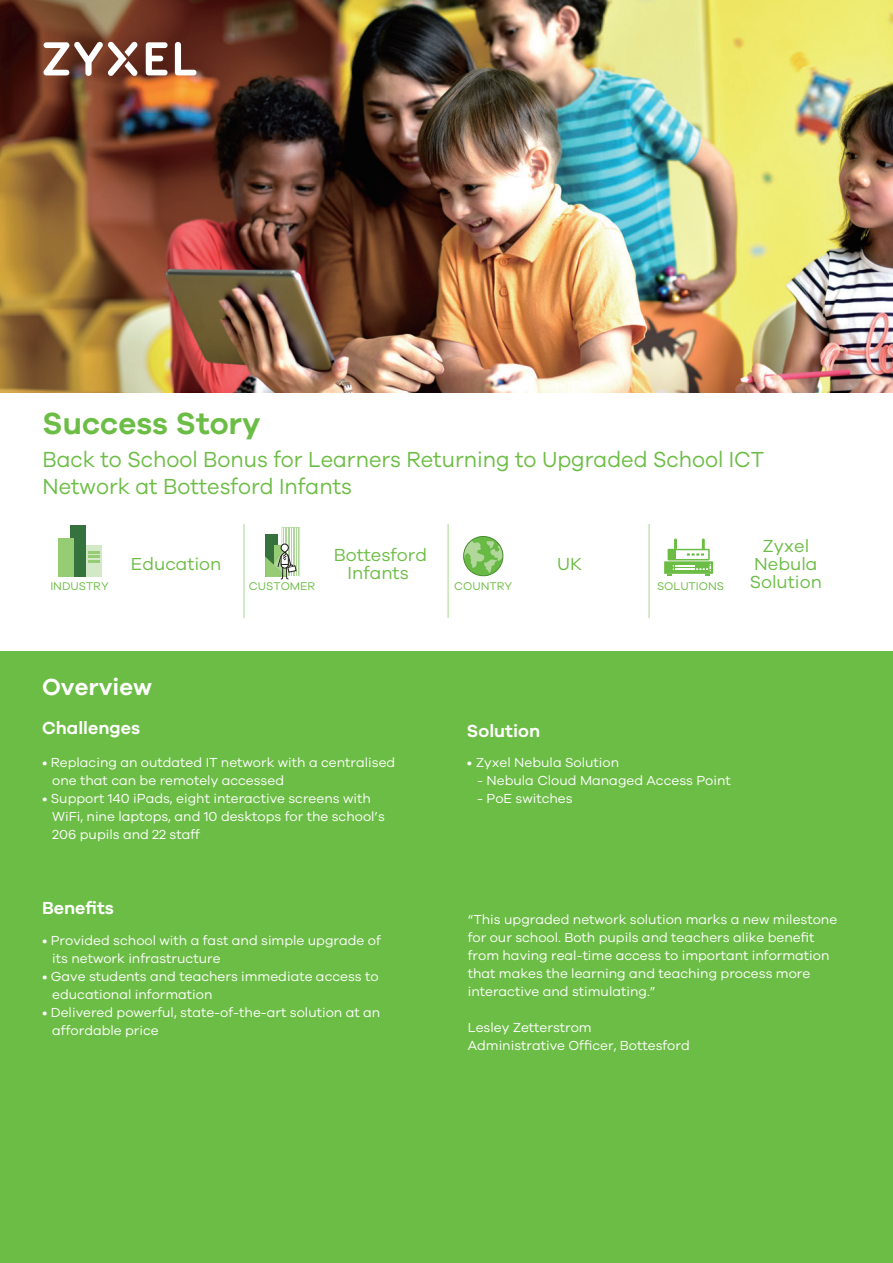
<style>
.page{position:relative;width:893px;height:1263px;background:#fff}
.page>*{position:absolute;margin:0;border:0;box-sizing:border-box;transform-origin:0 0}
.t1{font:600 31.5px "Galano Grotesque";color:#6cbd45}
.t2{font:600 24px "Galano Grotesque";color:#fff}
.t3{font:22.5px/27px "Galano Grotesque";color:#6cbd45;scale:.95 1}
.t4{font:18px/18px "Galano Grotesque";color:#6cbd45;text-align:center}
.t5{font:600 18px "Galano Grotesque";color:#fff}
.t6{font:13.5px/18px "Galano Grotesque";color:#fff}
.t7{font:11.55px "Galano Grotesque";color:#6cbd45}
</style>
<div class="page">
<div style="left:0;top:651px;width:893px;height:612px;background:#6cbd45"></div>
<img style="left:0;top:0;width:893px;height:392px">
<svg style="left:175px;top:42px;width:21px;height:33px"></svg>
<svg style="left:146px;top:42px;width:22px;height:33px"></svg>
<svg style="left:43px;top:41px;width:95px;height:35px"></svg>
<hr style="left:243px;top:524px;width:2px;height:94px;background:#68bc45">
<hr style="left:447px;top:524px;width:2px;height:94px;background:#68bc45">
<hr style="left:648px;top:524px;width:2px;height:94px;background:#68bc45">
<div style="left:70px;top:525px;width:16px;height:52px;background:#35723e"></div>
<div style="left:58px;top:538px;width:16px;height:39px;background:#96cd74"></div>
<div style="left:86px;top:545px;width:16px;height:32px;background:#d3e8c6"></div>
<svg style="left:89px;top:551px;width:11px;height:11px"></svg>
<svg style="left:265px;top:527px;width:35px;height:53px"></svg>
<svg style="left:463px;top:536px;width:41px;height:41px"></svg>
<div style="left:664px;top:561px;width:49px;height:13px;background:#6cbd45"></div>
<svg style="left:667px;top:564px;width:44px;height:12px"></svg>
<div style="left:668px;top:549px;width:42px;height:11px;border:2px solid #6cbd45"></div>
<div style="left:668px;top:550px;width:8px;height:10px;background:#6cbd45"></div>
<svg style="left:687px;top:538px;width:18px;height:18px"></svg>
<svg style="left:674px;top:538px;width:3px;height:12px"></svg>
<h1 class="t1" style="left:43px;top:404px;width:219px">Success Story</h1>
<h3 class="t3" style="left:43px;top:445px;width:761px">Back to School Bonus for Learners Returning to Upgraded School ICT<br>Network at Bottesford Infants</h3>
<h3 class="t4" style="left:754px;top:536px;width:65px">Zyxel<br>Nebula</h3>
<h3 class="t4" style="left:334px;top:545px;width:95px">Bottesford<br>Infants</h3>
<h3 class="t4" style="left:131px;top:554px;width:92px">Education</h3>
<h3 class="t4" style="left:557px;top:554px;width:27px">UK</h3>
<p class="t7" style="left:50px;top:579px;width:60px">INDUSTRY</p>
<h3 class="t4" style="left:750px;top:572px;width:74px">Solution</h3>
<p class="t7" style="left:249px;top:579px;width:68px">CUSTOMER</p>
<p class="t7" style="left:454px;top:579px;width:59px">COUNTRY</p>
<p class="t7" style="left:657px;top:579px;width:68px">SOLUTIONS</p>
<h2 class="t2" style="left:42px;top:673px;width:111px">Overview</h2>
<h3 class="t5" style="left:42px;top:717px;width:100px">Challenges</h3>
<p class="t6" style="left:52px;top:753px;width:345px;text-indent:-10px">• Replacing an outdated IT network with a centralised one that can be remotely accessed</p>
<p class="t6" style="left:52px;top:789px;width:334px;text-indent:-10px">• Support 140 iPads, eight interactive screens with<br>WiFi, nine laptops, and 10 desktops for the school’s<br>206 pupils and 22 staff</p>
<h3 class="t5" style="left:42px;top:897px;width:73px">Benefits</h3>
<p class="t6" style="left:52px;top:931px;width:330px;text-indent:-10px">• Provided school with a fast and simple upgrade of its network infrastructure</p>
<p class="t6" style="left:52px;top:967px;width:328px;text-indent:-10px">• Gave students and teachers immediate access to educational information</p>
<p class="t6" style="left:52px;top:1003px;width:329px;text-indent:-10px">• Delivered powerful, state-of-the-art solution at an affordable price</p>
<h3 class="t5" style="left:467px;top:720px;width:75px">Solution</h3>
<p class="t6" style="left:467px;top:753px;width:154px">• Zyxel Nebula Solution</p>
<p class="t6" style="left:477px;top:771px;width:255px">- Nebula Cloud Managed Access Point</p>
<p class="t6" style="left:477px;top:789px;width:97px">- PoE switches</p>
<p class="t6" style="left:468px;top:910px;width:371px">“This upgraded network solution marks a new milestone for our school. Both pupils and teachers alike benefit from having real-time access to important information that makes the learning and teaching process more interactive and stimulating.”</p>
<p class="t6" style="left:468px;top:1018px;width:224px">Lesley Zetterstrom<br>Administrative Officer, Bottesford</p>
</div>
